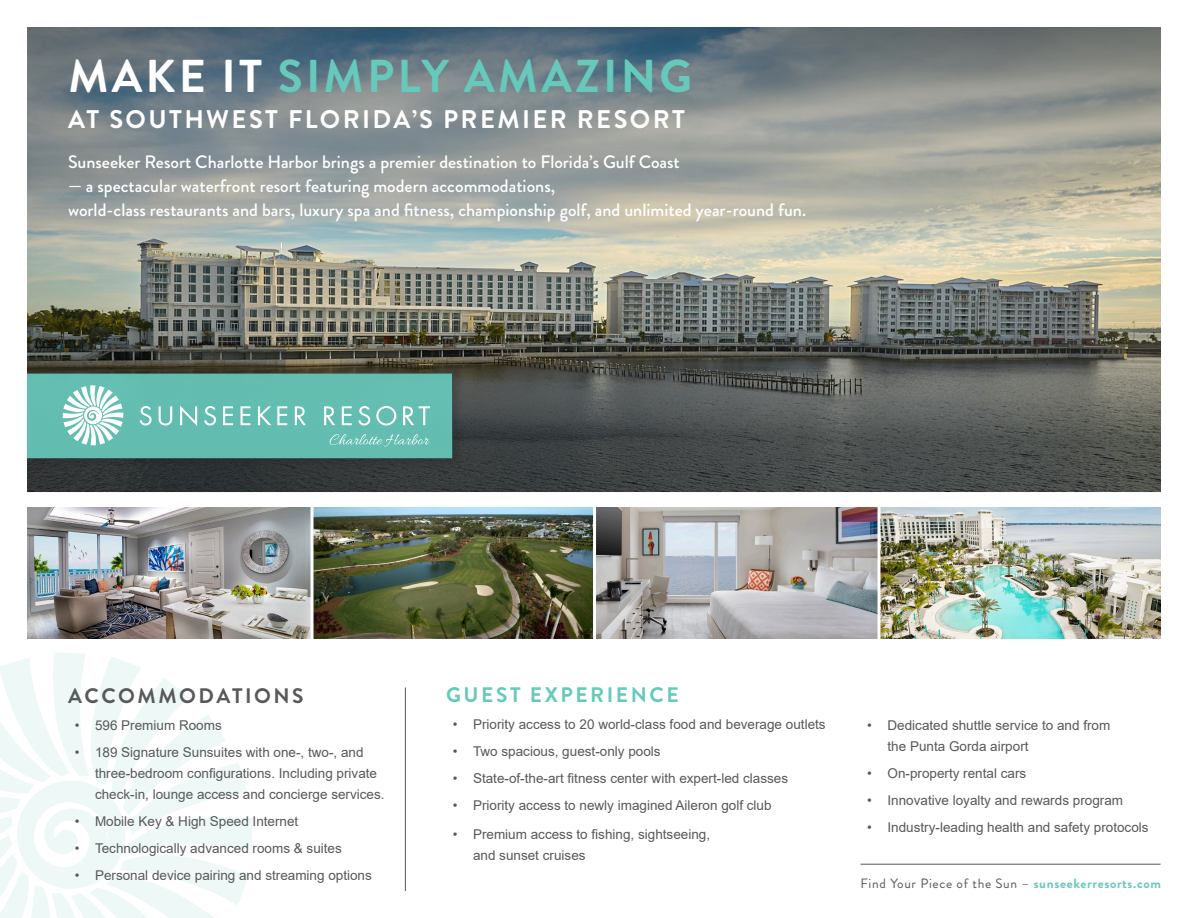
<style>
.page{position:relative;width:1188px;height:918px;background:#fff}
.page>*{position:absolute;margin:0;border:0;box-sizing:border-box;transform-origin:0 0}
.t1{font:700 46.05px "Brandon Grotesque";letter-spacing:.07em;color:#67c9bb}
.t2{font:700 25.5px "Brandon Grotesque";letter-spacing:.095em;color:#fff}
.t3{font:700 21px "Brandon Grotesque";letter-spacing:.12em;color:#67c9bb}
.Secondary_Title{font:700 21px "Brandon Grotesque";letter-spacing:.12em;color:#59595c}
.Secondary_Title-2{font:500 18px/24px "Brandon Grotesque";color:#fff}
.t4{font:13.5px/21px "Arial";color:#57585a}
.t5{font:13.5px "Brandon Grotesque";letter-spacing:.05em;color:#57585a}
.s1{color:#fff}
.s2{font-weight:700;color:#67c9bb}
</style>
<div class="page">
<svg style="left:0;top:653px;width:253px;height:265px"></svg>
<img style="left:314px;top:507px;width:847px;height:132px">
<img style="left:28px;top:507px;width:282px;height:132px">
<img style="left:27px;top:243px;width:1134px;height:46px">
<svg style="left:27px;top:289px;width:1134px;height:203px;background:#595c56"></svg>
<svg style="left:27px;top:27px;width:1134px;height:216px;background:#8e9594"></svg>
<hr style="left:593px;top:503px;width:3px;height:140px;background:#fff">
<hr style="left:405px;top:688px;width:1px;height:203px;background:#57585a">
<hr style="left:878px;top:503px;width:3px;height:140px;background:#fff">
<div style="left:24px;top:370px;width:441px;height:101px;background:#231f20;opacity:.3"></div>
<div style="left:27px;top:374px;width:425px;height:84px;background:#63bdb0"></div>
<svg style="left:63px;top:385px;width:60px;height:60px"></svg>
<svg style="left:140px;top:406px;width:12px;height:20px"></svg>
<svg style="left:159px;top:406px;width:13px;height:20px"></svg>
<svg style="left:180px;top:406px;width:17px;height:20px"></svg>
<svg style="left:204px;top:406px;width:12px;height:20px"></svg>
<svg style="left:223px;top:406px;width:10px;height:19px"></svg>
<svg style="left:241px;top:406px;width:9px;height:19px"></svg>
<svg style="left:258px;top:406px;width:13px;height:19px"></svg>
<svg style="left:277px;top:406px;width:10px;height:19px"></svg>
<svg style="left:295px;top:406px;width:11px;height:19px"></svg>
<svg style="left:324px;top:406px;width:11px;height:19px"></svg>
<svg style="left:342px;top:406px;width:10px;height:19px"></svg>
<svg style="left:358px;top:406px;width:12px;height:20px"></svg>
<svg style="left:376px;top:406px;width:20px;height:20px"></svg>
<svg style="left:403px;top:406px;width:27px;height:19px"></svg>
<svg style="left:330px;top:434px;width:100px;height:13px"></svg>
<hr style="left:861px;top:864px;width:300px;height:1px;background:#57585a">
<p class="t1" style="left:68px;top:44px;width:625px"><span class="s1">MAKE IT</span> SIMPLY AMAZING</p>
<p class="t2" style="left:68px;top:101px;width:618px">AT SOUTHWEST FLORIDA’S PREMIER RESORT</p>
<p class="Secondary_Title-2" style="left:68px;top:150px;width:613px">Sunseeker Resort Charlotte Harbor brings a premier destination to Florida’s Gulf Coast</p>
<p class="Secondary_Title-2" style="left:68px;top:174px;width:740px">— a spectacular waterfront resort featuring modern accommodations,<br>world-class restaurants and bars, luxury spa and fitness, championship golf, and unlimited year-round fun.</p>
<p class="Secondary_Title" style="left:68px;top:681px;width:237px">ACCOMMODATIONS</p>
<p class="t4" style="left:75px;top:715px;width:149px">• 596 Premium Rooms</p>
<p class="t4" style="left:95px;top:742px;width:291px;text-indent:-20px">• 189 Signature Sunsuites with one-, two-, and three-bedroom configurations. Including private check-in, lounge access and concierge services.</p>
<p class="t4" style="left:75px;top:811px;width:225px">• Mobile Key &amp; High Speed Internet</p>
<p class="t4" style="left:75px;top:838px;width:269px">• Technologically advanced rooms &amp; suites</p>
<p class="t4" style="left:75px;top:865px;width:299px">• Personal device pairing and streaming options</p>
<p class="t3" style="left:446px;top:680px;width:234px">GUEST EXPERIENCE</p>
<p class="t4" style="left:453px;top:714px;width:374px">• Priority access to 20 world-class food and beverage outlets</p>
<p class="t4" style="left:453px;top:741px;width:209px">• Two spacious, guest-only pools</p>
<p class="t4" style="left:453px;top:768px;width:337px">• State-of-the-art fitness center with expert-led classes</p>
<p class="t4" style="left:453px;top:795px;width:320px">• Priority access to newly imagined Aileron golf club</p>
<p class="t4" style="left:473px;top:823px;width:239px;text-indent:-20px">• Premium access to fishing, sightseeing, and sunset cruises</p>
<p class="t4" style="left:888px;top:714px;width:224px;text-indent:-20px">• Dedicated shuttle service to and from the Punta Gorda airport</p>
<p class="t4" style="left:867px;top:762px;width:161px">• On-property rental cars</p>
<p class="t4" style="left:867px;top:789px;width:257px">• Innovative loyalty and rewards program</p>
<p class="t4" style="left:867px;top:816px;width:283px">• Industry-leading health and safety protocols</p>
<p class="t5" style="left:861px;top:875px;width:302px">Find Your Piece of the Sun – <span class="s2">sunseekerresorts.com</span></p>
</div>
